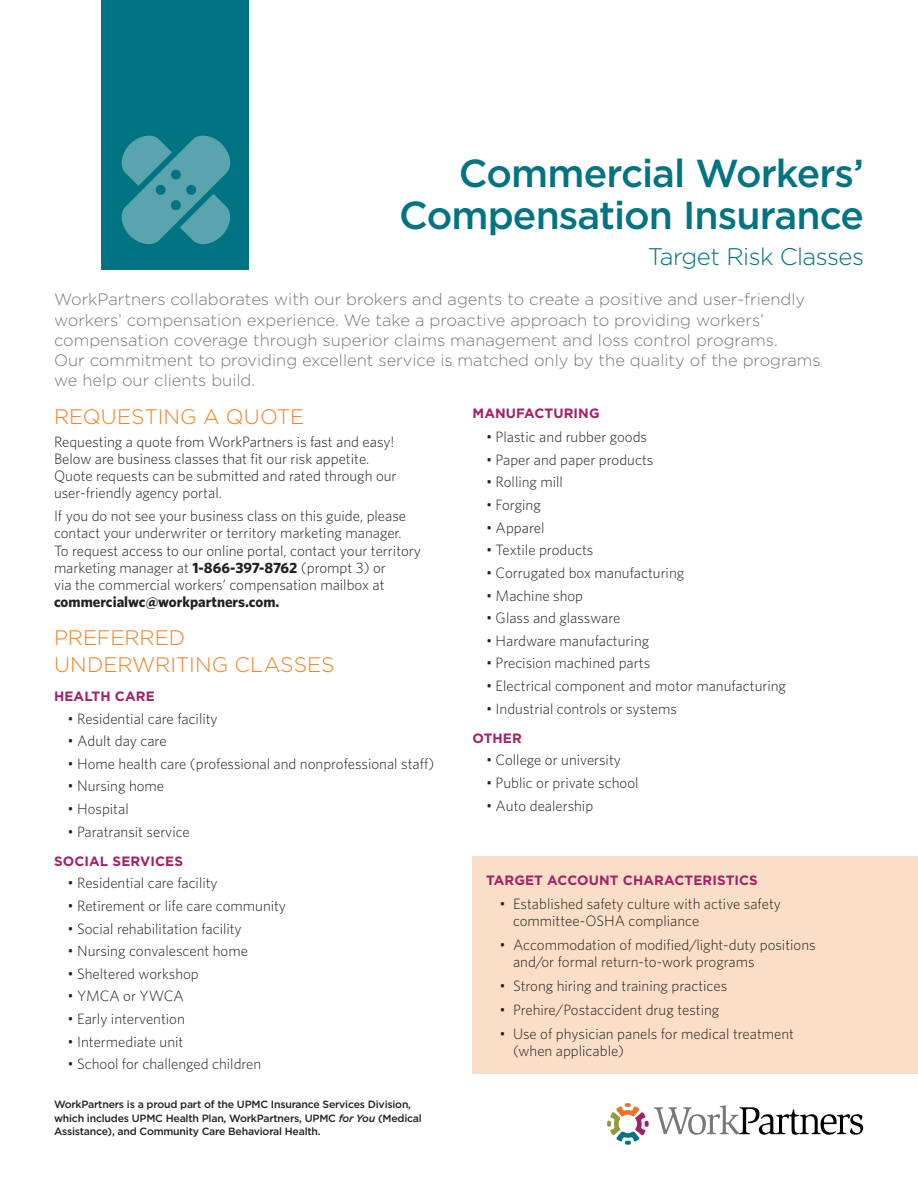
<style>
.page{position:relative;width:918px;height:1188px;background:#fff}
.page>*{position:absolute;margin:0;border:0;box-sizing:border-box;transform-origin:0 0}
.t1{font:500 39px/42px "Gotham";letter-spacing:-.025em;color:#007482;text-align:right}
.t2{font:300 24px "Gotham";letter-spacing:-.02em;color:#007482}
.t3{font:300 21px/27px "Gotham";color:#f57f21}
.t4{font:300 16.5px/20.2px "Gotham";color:#76787b}
.t5{font:300 15px/17.2px "Whitney";color:#231f20}
.t6{font:700 15px "Whitney";color:#231f20}
.t7{font:700 13.5px "Gotham";letter-spacing:.01em;color:#a42067}
.t8{font:500 10.5px/13.5px "Gotham";letter-spacing:-.02em;color:#231f20}
.s1{font-weight:700}
.s2{font-style:italic}
</style>
<div class="page">
<div style="left:101px;top:0;width:147px;height:269px;background:#007482"></div>
<svg style="left:607px;top:1103px;width:256px;height:42px"></svg>
<svg style="left:122px;top:136px;width:108px;height:108px"></svg>
<div style="left:472px;top:856px;width:446px;height:218px;background:#fadec7"></div>
<h1 class="t1" style="left:399px;top:151px;width:466px">Commercial Workers’<br>Compensation Insurance</h1>
<h2 class="t2" style="left:648px;top:242px;width:218px">Target Risk Classes</h2>
<p class="t4" style="left:54px;top:289px;width:768px">WorkPartners collaborates with our brokers and agents to create a positive and user-friendly workers’ compensation experience. We take a proactive approach to providing workers’ compensation coverage through superior claims management and loss control programs.<br>Our commitment to providing excellent service is matched only by the quality of the programs we help our clients build.</p>
<h3 class="t3" style="left:54px;top:402px;width:252px">REQUESTING A QUOTE</h3>
<p class="t5" style="left:54px;top:432px;width:344px">Requesting a quote from WorkPartners is fast and easy!<br>Below are business classes that fit our risk appetite.<br>Quote requests can be submitted and rated through our user-friendly agency portal.</p>
<p class="t5" style="left:54px;top:507px;width:369px">If you do not see your business class on this guide, please contact your underwriter or territory marketing manager.<br>To request access to our online portal, contact your territory marketing manager at <span class="s1">1-866-397-8762</span> (prompt 3) or<br>via the commercial workers’ compensation mailbox at</p>
<p class="t6" style="left:54px;top:592px;width:227px">commercialwc@workpartners.com.</p>
<h3 class="t3" style="left:54px;top:624px;width:282px">PREFERRED<br>UNDERWRITING CLASSES</h3>
<p class="t7" style="left:54px;top:687px;width:102px">HEALTH CARE</p>
<p class="t5" style="left:68px;top:709px;width:152px">• Residential care facility</p>
<p class="t5" style="left:68px;top:732px;width:101px">• Adult day care</p>
<p class="t5" style="left:68px;top:755px;width:368px">• Home health care (professional and nonprofessional staff)</p>
<p class="t5" style="left:68px;top:777px;width:98px">• Nursing home</p>
<p class="t5" style="left:68px;top:800px;width:63px">• Hospital</p>
<p class="t5" style="left:68px;top:822px;width:124px">• Paratransit service</p>
<p class="t7" style="left:54px;top:852px;width:131px">SOCIAL SERVICES</p>
<p class="t5" style="left:68px;top:874px;width:152px">• Residential care facility</p>
<p class="t5" style="left:68px;top:897px;width:220px">• Retirement or life care community</p>
<p class="t5" style="left:68px;top:919px;width:176px">• Social rehabilitation facility</p>
<p class="t5" style="left:68px;top:942px;width:182px">• Nursing convalescent home</p>
<p class="t5" style="left:68px;top:965px;width:133px">• Sheltered workshop</p>
<p class="t5" style="left:68px;top:987px;width:118px">• YMCA or YWCA</p>
<p class="t5" style="left:68px;top:1010px;width:119px">• Early intervention</p>
<p class="t5" style="left:68px;top:1032px;width:117px">• Intermediate unit</p>
<p class="t5" style="left:68px;top:1055px;width:195px">• School for challenged children</p>
<p class="t8" style="left:54px;top:1097px;width:369px">WorkPartners is a proud part of the UPMC Insurance Services Division, which includes UPMC Health Plan, WorkPartners, UPMC <span class="s2">for You</span> (Medical<br>Assistance), and Community Care Behavioral Health.</p>
<p class="t7" style="left:472px;top:404px;width:129px">MANUFACTURING</p>
<p class="t5" style="left:486px;top:428px;width:163px">• Plastic and rubber goods</p>
<p class="t5" style="left:486px;top:450px;width:169px">• Paper and paper products</p>
<p class="t5" style="left:486px;top:473px;width:79px">• Rolling mill</p>
<p class="t5" style="left:486px;top:496px;width:56px">• Forging</p>
<p class="t5" style="left:486px;top:518px;width:60px">• Apparel</p>
<p class="t5" style="left:486px;top:541px;width:109px">• Textile products</p>
<p class="t5" style="left:486px;top:564px;width:200px">• Corrugated box manufacturing</p>
<p class="t5" style="left:486px;top:586px;width:99px">• Machine shop</p>
<p class="t5" style="left:486px;top:609px;width:136px">• Glass and glassware</p>
<p class="t5" style="left:486px;top:632px;width:165px">• Hardware manufacturing</p>
<p class="t5" style="left:486px;top:654px;width:166px">• Precision machined parts</p>
<p class="t5" style="left:486px;top:677px;width:302px">• Electrical component and motor manufacturing</p>
<p class="t5" style="left:486px;top:699px;width:193px">• Industrial controls or systems</p>
<p class="t7" style="left:472px;top:729px;width:51px">OTHER</p>
<p class="t5" style="left:486px;top:751px;width:136px">• College or university</p>
<p class="t5" style="left:486px;top:774px;width:154px">• Public or private school</p>
<p class="t5" style="left:486px;top:796px;width:109px">• Auto dealership</p>
<p class="t7" style="left:486px;top:871px;width:273px">TARGET ACCOUNT CHARACTERISTICS</p>
<p class="t5" style="left:513px;top:894px;width:269px;text-indent:-14px">• Established safety culture with active safety committee-OSHA compliance</p>
<p class="t5" style="left:513px;top:935px;width:304px;text-indent:-14px">• Accommodation of modified/light-duty positions and/or formal return-to-work programs</p>
<p class="t5" style="left:500px;top:977px;width:229px">• Strong hiring and training practices</p>
<p class="t5" style="left:500px;top:1001px;width:222px">• Prehire/Postaccident drug testing</p>
<p class="t5" style="left:513px;top:1025px;width:283px;text-indent:-14px">• Use of physician panels for medical treatment (when applicable)</p>
</div>
